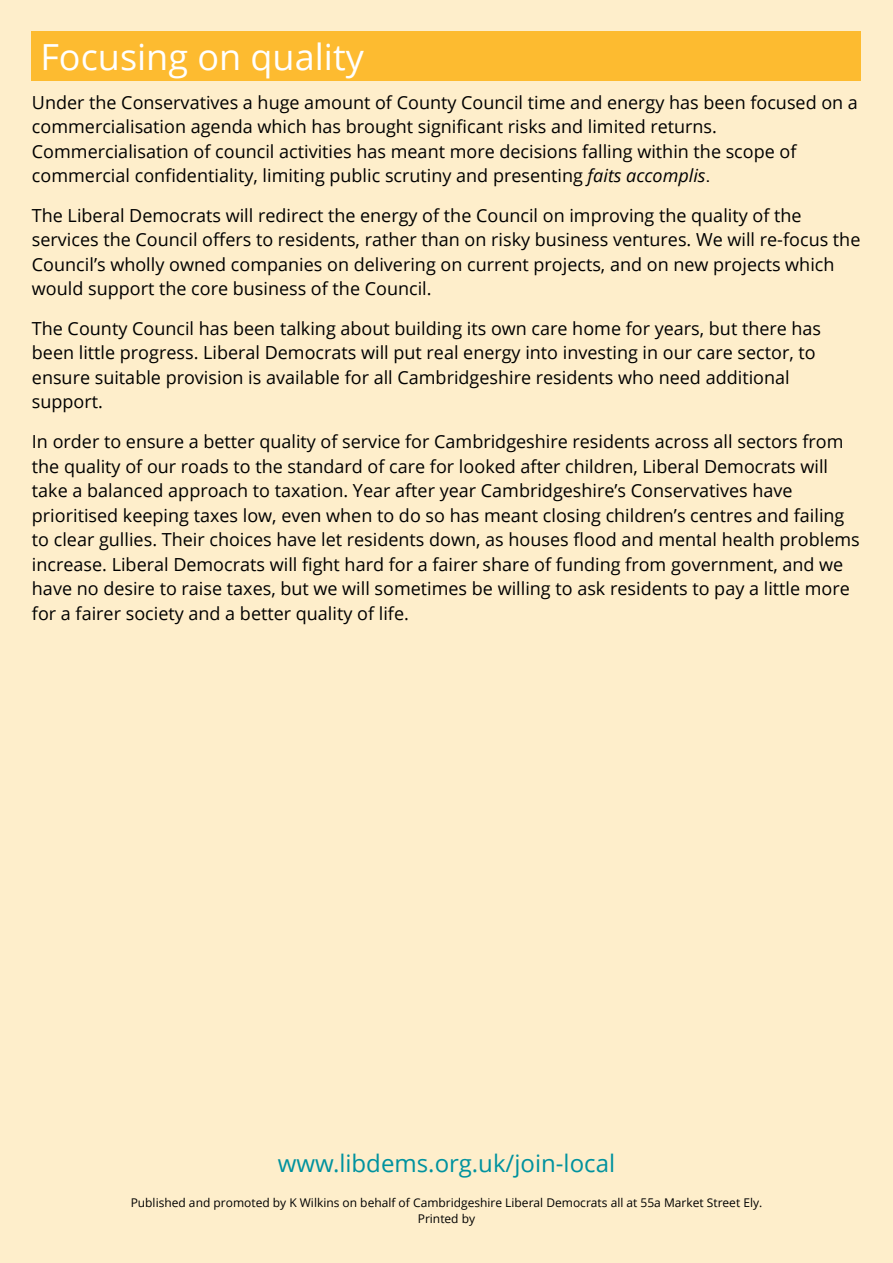
<style>
.page{position:relative;width:893px;height:1263px;background:#feeecb}
.page>*{position:absolute;margin:0;border:0;box-sizing:border-box;transform-origin:0 0}
.t1{font:36px "font 00000000263809 d 0";color:#fff}
.t2{font:24px "font 00000000263809 d 0";color:#00929f}
.t3{font:18px/24.6px "font 00000000263809 d 0";color:#000}
.t4{font:12px/16.4px "font 00000000263809 d 0";color:#000;text-align:center}
.s1{font-family:"font 00000000263809 d 1"}
.s2{font-family:"font 00000000263809 e 3"}
</style>
<div class="page">
<div style="left:32px;top:32px;width:829px;height:49px;background:#fdbb30"></div>
<h1 class="t1" style="left:40px;top:32px;width:325px">Focusing on quality</h1>
<p class="t3" style="left:32px;top:89px;width:827px">Under the Conservatives a huge amount of County Council time and energy has been focused on a commercialisation agenda which has brought significant risks and limited returns.<br>Commercialisation of council activities has meant more decisions falling within the scope of commercial confidentiality, limiting public scrutiny and presenting <span class="s1">faits accomplis</span><span class="s2">.</span></p>
<p class="t3" style="left:32px;top:202px;width:830px">The Liberal Democrats will redirect the energy of the Council on improving the quality of the services the Council offers to residents, rather than on risky business ventures. We will re-focus the Council’s wholly owned companies on delivering on current projects, and on new projects which would support the core business of the Council.</p>
<p class="t3" style="left:32px;top:316px;width:791px">The County Council has been talking about building its own care home for years, but there has been little progress. Liberal Democrats will put real energy into investing in our care sector, to ensure suitable provision is available for all Cambridgeshire residents who need additional support.</p>
<p class="t3" style="left:32px;top:429px;width:829px">In order to ensure a better quality of service for Cambridgeshire residents across all sectors from the quality of our roads to the standard of care for looked after children, Liberal Democrats will take a balanced approach to taxation. Year after year Cambridgeshire’s Conservatives have prioritised keeping taxes low, even when to do so has meant closing children’s centres and failing to clear gullies. Their choices have let residents down, as houses flood and mental health problems increase. Liberal Democrats will fight hard for a fairer share of funding from government, and we have no desire to raise taxes, but we will sometimes be willing to ask residents to pay a little more for a fairer society and a better quality of life.</p>
<h2 class="t2" style="left:278px;top:1146px;width:339px">www.libdems.org.uk/join-local</h2>
<p class="t4" style="left:131px;top:1194px;width:633px">Published and promoted by K Wilkins on behalf of Cambridgeshire Liberal Democrats all at 55a Market Street Ely.<br>Printed by</p>
</div>
